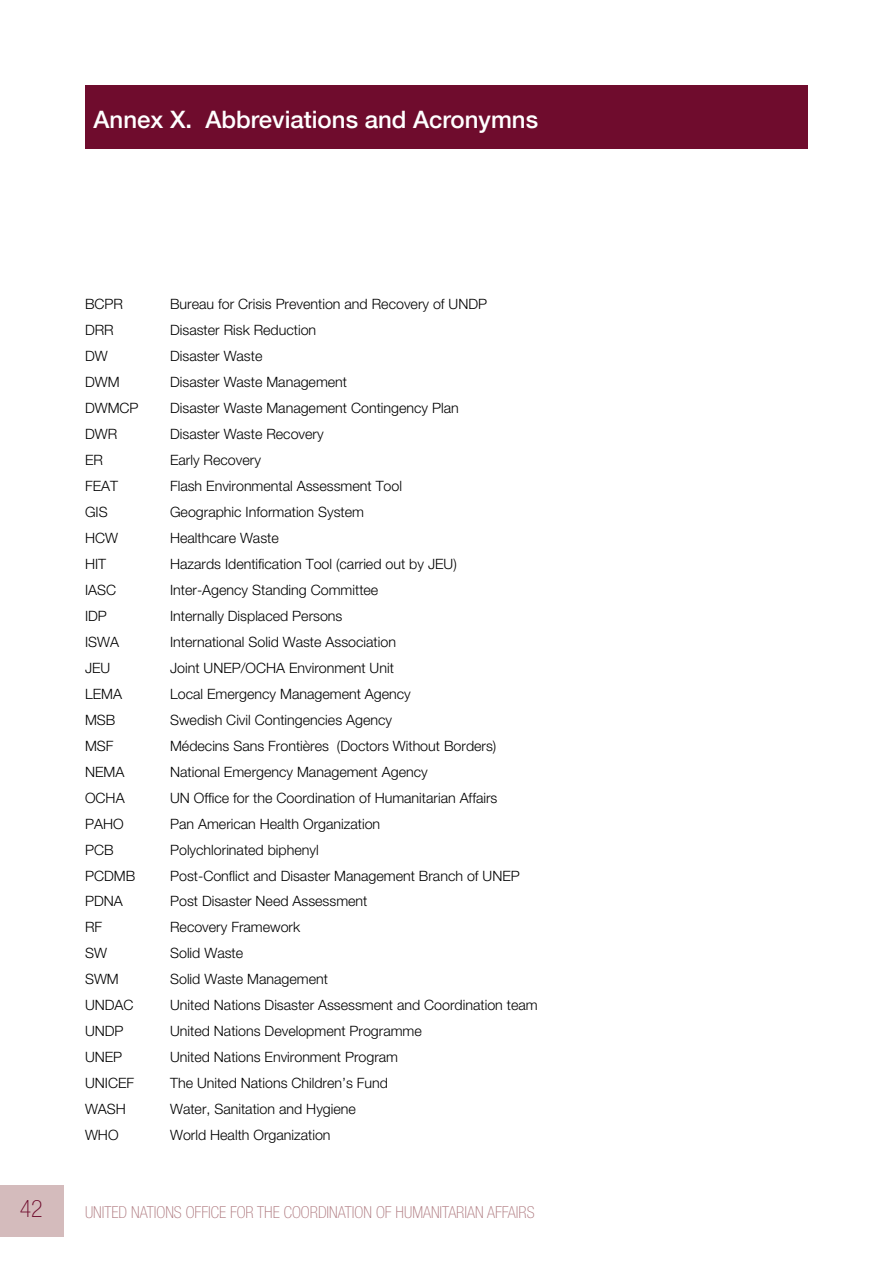
<style>
.page{position:relative;width:893px;height:1263px;background:#fff}
.page>*{position:absolute;margin:0;border:0;box-sizing:border-box;transform-origin:0 0}
.t1{font:500 24px "Helvetica Neue";color:#fff}
.t2{font:100 condensed 24px "Helvetica Neue LT Std";color:#6f0c2d}
.t3{font:100 condensed 16.5px "Helvetica Neue LT Std";color:#ae797f}
.t4{font:300 14.25px "Helvetica Neue";color:#000}
</style>
<div class="page">
<div style="left:0;top:1185px;width:64px;height:51px;background:#d4bbbc"></div>
<div style="left:85px;top:85px;width:723px;height:64px;background:#6f0c2d"></div>
<h1 class="t1" style="left:94px;top:105px;width:446px">Annex X. Abbreviations and Acronymns</h1>
<p class="t4" style="left:85px;top:295px;width:40px">BCPR</p>
<p class="t4" style="left:170px;top:295px;width:319px">Bureau for Crisis Prevention and Recovery of UNDP</p>
<p class="t4" style="left:85px;top:321px;width:30px">DRR</p>
<p class="t4" style="left:170px;top:321px;width:148px">Disaster Risk Reduction</p>
<p class="t4" style="left:85px;top:347px;width:24px">DW</p>
<p class="t4" style="left:170px;top:347px;width:94px">Disaster Waste</p>
<p class="t4" style="left:85px;top:373px;width:36px">DWM</p>
<p class="t4" style="left:170px;top:373px;width:179px">Disaster Waste Management</p>
<p class="t4" style="left:85px;top:399px;width:55px">DWMCP</p>
<p class="t4" style="left:170px;top:399px;width:290px">Disaster Waste Management Contingency Plan</p>
<p class="t4" style="left:85px;top:425px;width:34px">DWR</p>
<p class="t4" style="left:170px;top:425px;width:155px">Disaster Waste Recovery</p>
<p class="t4" style="left:85px;top:451px;width:19px">ER</p>
<p class="t4" style="left:170px;top:451px;width:92px">Early Recovery</p>
<p class="t4" style="left:85px;top:477px;width:35px">FEAT</p>
<p class="t4" style="left:170px;top:477px;width:233px">Flash Environmental Assessment Tool</p>
<p class="t4" style="left:85px;top:503px;width:24px">GIS</p>
<p class="t4" style="left:170px;top:503px;width:195px">Geographic Information System</p>
<p class="t4" style="left:85px;top:529px;width:34px">HCW</p>
<p class="t4" style="left:170px;top:529px;width:110px">Healthcare Waste</p>
<p class="t4" style="left:85px;top:555px;width:23px">HIT</p>
<p class="t4" style="left:170px;top:555px;width:288px">Hazards Identification Tool (carried out by JEU)</p>
<p class="t4" style="left:85px;top:581px;width:33px">IASC</p>
<p class="t4" style="left:170px;top:581px;width:210px">Inter-Agency Standing Committee</p>
<p class="t4" style="left:85px;top:607px;width:23px">IDP</p>
<p class="t4" style="left:170px;top:607px;width:174px">Internally Displaced Persons</p>
<p class="t4" style="left:85px;top:633px;width:36px">ISWA</p>
<p class="t4" style="left:170px;top:633px;width:227px">International Solid Waste Association</p>
<p class="t4" style="left:85px;top:659px;width:27px">JEU</p>
<p class="t4" style="left:170px;top:659px;width:225px">Joint UNEP/OCHA Environment Unit</p>
<p class="t4" style="left:85px;top:685px;width:38px">LEMA</p>
<p class="t4" style="left:170px;top:685px;width:242px">Local Emergency Management Agency</p>
<p class="t4" style="left:85px;top:711px;width:32px">MSB</p>
<p class="t4" style="left:170px;top:711px;width:223px">Swedish Civil Contingencies Agency</p>
<p class="t4" style="left:85px;top:737px;width:30px">MSF</p>
<p class="t4" style="left:170px;top:737px;width:328px">Médecins Sans Frontières (Doctors Without Borders)</p>
<p class="t4" style="left:85px;top:763px;width:41px">NEMA</p>
<p class="t4" style="left:170px;top:763px;width:259px">National Emergency Management Agency</p>
<p class="t4" style="left:85px;top:789px;width:41px">OCHA</p>
<p class="t4" style="left:170px;top:789px;width:329px">UN Office for the Coordination of Humanitarian Affairs</p>
<p class="t4" style="left:85px;top:815px;width:40px">PAHO</p>
<p class="t4" style="left:170px;top:815px;width:212px">Pan American Health Organization</p>
<p class="t4" style="left:85px;top:841px;width:30px">PCB</p>
<p class="t4" style="left:170px;top:841px;width:150px">Polychlorinated biphenyl</p>
<p class="t4" style="left:85px;top:867px;width:52px">PCDMB</p>
<p class="t4" style="left:170px;top:867px;width:351px">Post-Conflict and Disaster Management Branch of UNEP</p>
<p class="t4" style="left:85px;top:893px;width:39px">PDNA</p>
<p class="t4" style="left:170px;top:893px;width:199px">Post Disaster Need Assessment</p>
<p class="t4" style="left:85px;top:919px;width:19px">RF</p>
<p class="t4" style="left:170px;top:919px;width:132px">Recovery Framework</p>
<p class="t4" style="left:85px;top:945px;width:23px">SW</p>
<p class="t4" style="left:170px;top:945px;width:75px">Solid Waste</p>
<p class="t4" style="left:85px;top:971px;width:35px">SWM</p>
<p class="t4" style="left:170px;top:971px;width:159px">Solid Waste Management</p>
<p class="t4" style="left:85px;top:997px;width:50px">UNDAC</p>
<p class="t4" style="left:170px;top:997px;width:369px">United Nations Disaster Assessment and Coordination team</p>
<p class="t4" style="left:85px;top:1022px;width:40px">UNDP</p>
<p class="t4" style="left:170px;top:1022px;width:253px">United Nations Development Programme</p>
<p class="t4" style="left:85px;top:1048px;width:39px">UNEP</p>
<p class="t4" style="left:170px;top:1048px;width:230px">United Nations Environment Program</p>
<p class="t4" style="left:85px;top:1074px;width:51px">UNICEF</p>
<p class="t4" style="left:170px;top:1074px;width:219px">The United Nations Children’s Fund</p>
<p class="t4" style="left:85px;top:1100px;width:42px">WASH</p>
<p class="t4" style="left:170px;top:1100px;width:187px">Water, Sanitation and Hygiene</p>
<p class="t4" style="left:85px;top:1126px;width:35px">WHO</p>
<p class="t4" style="left:170px;top:1126px;width:162px">World Health Organization</p>
<h1 class="t2" style="left:20px;top:1195px;width:25px">42</h1>
<p class="t3" style="left:85px;top:1203px;width:451px">UNITED NATIONS OFFICE FOR THE COORDINATION OF HUMANITARIAN AFFAIRS</p>
</div>
